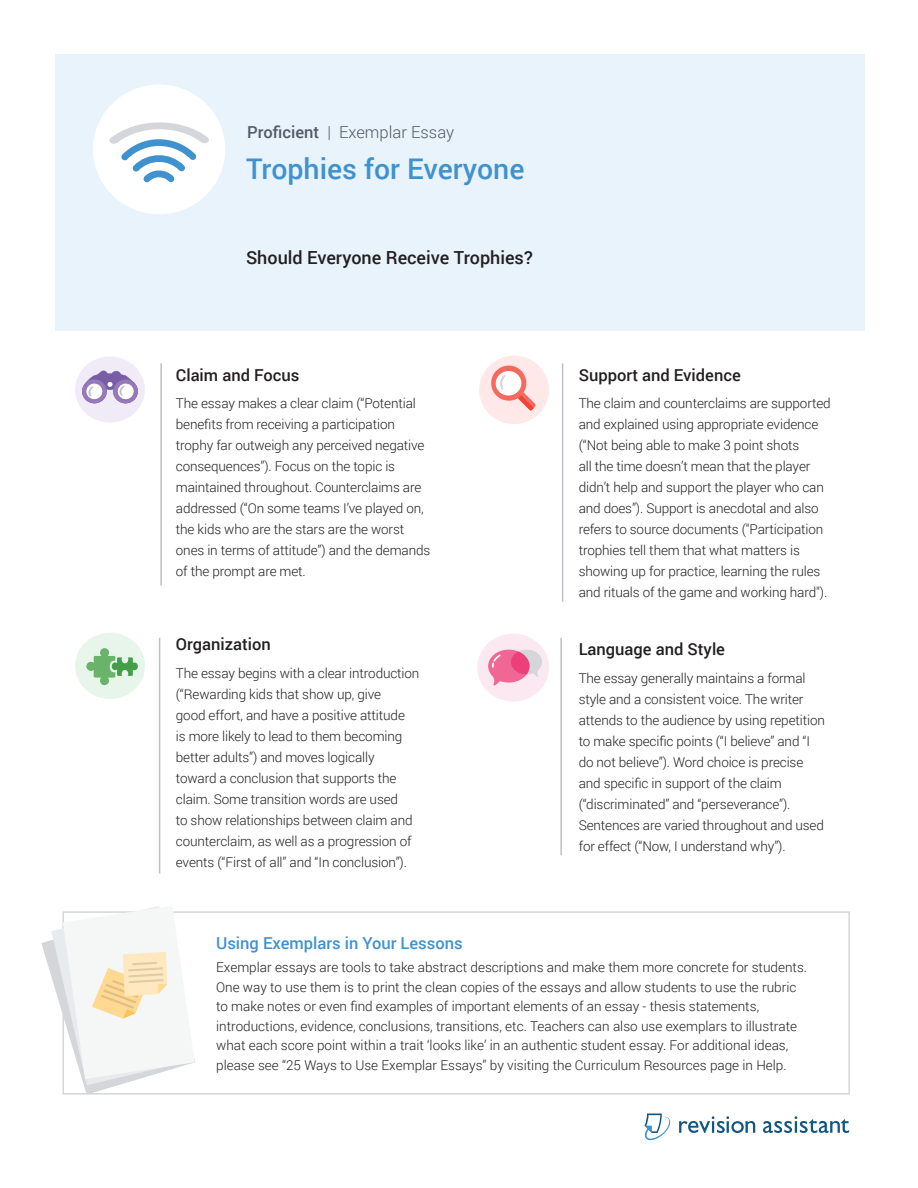
<style>
.page{position:relative;width:918px;height:1188px;background:#fff}
.page>*{position:absolute;margin:0;border:0;box-sizing:border-box;transform-origin:0 0}
.Prompt_Title{font:500 28.5px "Roboto";color:#4092cf}
.Essay_Title{font:500 18px "Roboto";color:#231f20}
.Trait_Name{font:500 16.5px "Roboto";color:#231f20}
.t1{font:500 16.5px "Roboto";color:#4092cf}
.Level__Advanced__Eme{font:300 16.5px "Roboto";color:#535967}
.Annotation{font:300 13.5px/21px "Roboto";letter-spacing:-.01em;color:#231f20}
.s1{font-weight:500}
</style>
<div class="page">
<div style="left:55px;top:54px;width:810px;height:276px;background:#e8f3fb"></div>
<svg style="left:644px;top:1114px;width:27px;height:27px"></svg>
<svg style="left:679px;top:1116px;width:76px;height:17px"></svg>
<svg style="left:763px;top:1116px;width:86px;height:17px"></svg>
<div style="left:93px;top:84px;width:132px;height:130px;background:#fff;border-radius:50%"></div>
<svg style="left:109px;top:122px;width:100px;height:61px"></svg>
<hr style="left:160px;top:363px;width:2px;height:223px;background:#bec0c6">
<hr style="left:562px;top:363px;width:1px;height:239px;background:#bec0c6">
<hr style="left:560px;top:638px;width:2px;height:217px;background:#bec0c6">
<hr style="left:159px;top:638px;width:1px;height:236px;background:#bec0c6">
<div style="left:479px;top:356px;width:70px;height:68px;background:#ffe8e8;border-radius:50%"></div>
<svg style="left:491px;top:365px;width:45px;height:46px"></svg>
<div style="left:75px;top:356px;width:70px;height:67px;background:#f0ebf7;border-radius:50%"></div>
<svg style="left:82px;top:370px;width:56px;height:33px"></svg>
<svg style="left:477px;top:634px;width:72px;height:68px"></svg>
<div style="left:75px;top:633px;width:70px;height:66px;background:#e8f5eb;border-radius:50%"></div>
<svg style="left:86px;top:648px;width:52px;height:37px"></svg>
<div style="left:63px;top:911px;width:787px;height:184px;border:2px solid #d4d6d9"></div>
<svg style="left:41px;top:906px;width:154px;height:189px"></svg>
<p class="Level__Advanced__Eme" style="left:247px;top:120px;width:209px"><span class="s1">Proficient</span> | Exemplar Essay</p>
<p class="Prompt_Title" style="left:246px;top:149px;width:280px">Trophies for Everyone</p>
<p class="Essay_Title" style="left:246px;top:245px;width:288px">Should Everyone Receive Trophies?</p>
<p class="Trait_Name" style="left:176px;top:363px;width:125px">Claim and Focus</p>
<p class="Annotation" style="left:176px;top:393px;width:256px">The essay makes a clear claim (“Potential benefits from receiving a participation trophy far outweigh any perceived negative consequences”). Focus on the topic is maintained throughout. Counterclaims are addressed (“On some teams I’ve played on, the kids who are the stars are the worst ones in terms of attitude”) and the demands of the prompt are met.</p>
<p class="Trait_Name" style="left:176px;top:633px;width:96px">Organization</p>
<p class="Annotation" style="left:176px;top:662px;width:245px">The essay begins with a clear introduction (“Rewarding kids that show up, give<br>good effort, and have a positive attitude<br>is more likely to lead to them becoming better adults”) and moves logically<br>toward a conclusion that supports the claim. Some transition words are used<br>to show relationships between claim and counterclaim, as well as a progression of events (“First of all” and “In conclusion”).</p>
<p class="Trait_Name" style="left:579px;top:363px;width:164px">Support and Evidence</p>
<p class="Annotation" style="left:579px;top:393px;width:254px">The claim and counterclaims are supported and explained using appropriate evidence (“Not being able to make 3 point shots<br>all the time doesn’t mean that the player didn’t help and support the player who can and does”). Support is anecdotal and also refers to source documents ("Participation trophies tell them that what matters is showing up for practice, learning the rules and rituals of the game and working hard").</p>
<p class="Trait_Name" style="left:579px;top:638px;width:148px">Language and Style</p>
<p class="Annotation" style="left:579px;top:667px;width:248px">The essay generally maintains a formal style and a consistent voice. The writer attends to the audience by using repetition to make specific points (“I believe” and “I do not believe”). Word choice is precise and specific in support of the claim (“discriminated” and “perseverance”).<br>Sentences are varied throughout and used for effect (“Now, I understand why”).</p>
<p class="t1" style="left:216px;top:932px;width:248px">Using Exemplars in Your Lessons</p>
<p class="Annotation" style="left:216px;top:957px;width:593px;line-height:19.5px">Exemplar essays are tools to take abstract descriptions and make them more concrete for students.<br>One way to use them is to print the clean copies of the essays and allow students to use the rubric to make notes or even find examples of important elements of an essay - thesis statements, introductions, evidence, conclusions, transitions, etc. Teachers can also use exemplars to illustrate what each score point within a trait ‘looks like’ in an authentic student essay. For additional ideas, please see “25 Ways to Use Exemplar Essays” by visiting the Curriculum Resources page in Help.</p>
</div>
